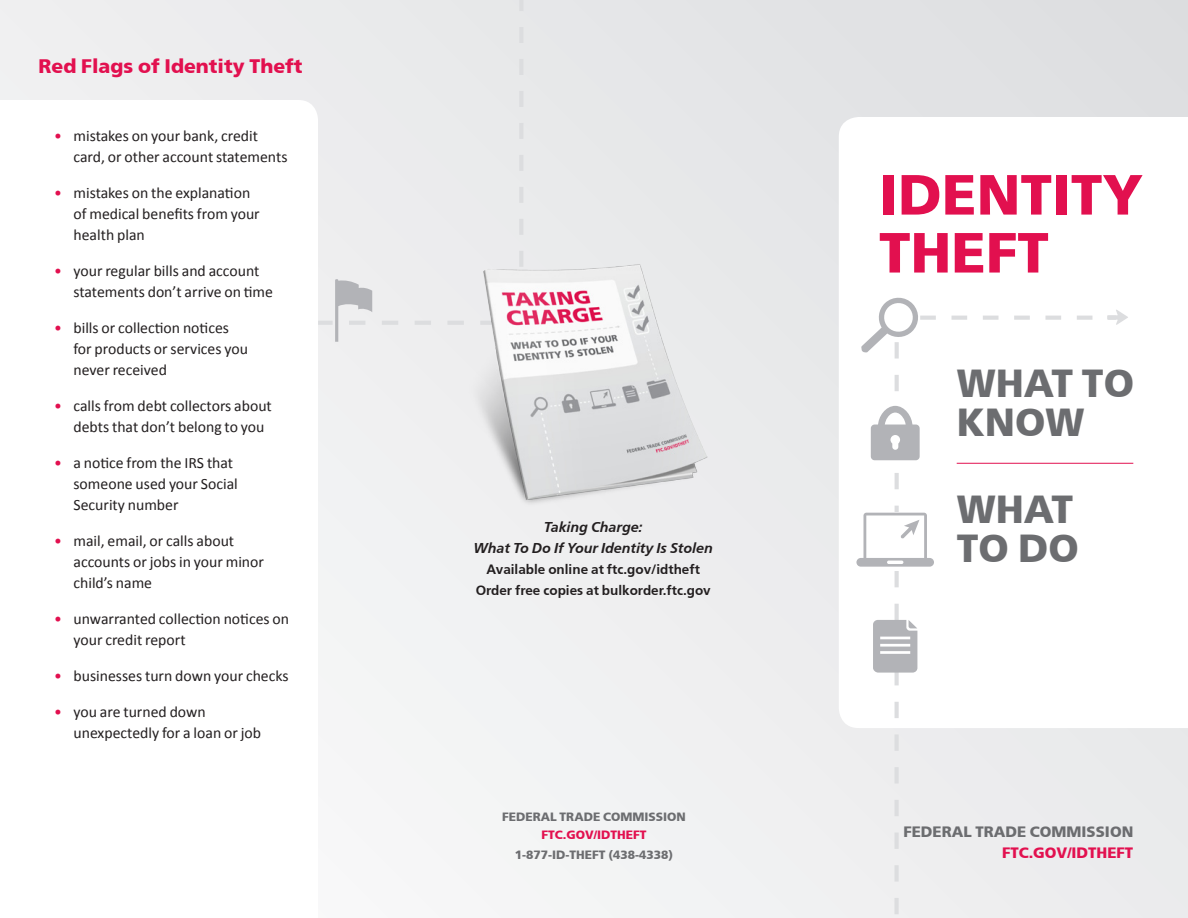
<style>
.page{position:relative;width:1188px;height:918px;background:#fff}
.page>*{position:absolute;margin:0;border:0;box-sizing:border-box;transform-origin:0 0}
.Head{font:56.55px/57.9px "Frutiger B Lack";color:#e2104f}
.Head-2{font:39px/39px "Frutiger B Lack";color:#6c6d70}
.Head-3{font:19.5px "Frutiger B Lack";color:#e2104f}
.short_bullets{font:15.75px/21px "Calibri";color:#231f20}
.Head_2{font:15px "Frutiger B Lack";color:#6c6d70}
.Head_2-2{font:15px "Frutiger B Lack";color:#e2104f}
.Body{font:italic 700 14.25px/21px "Frutiger";color:#231f20;text-align:center}
.Body-2{font:700 13.5px/21px "Frutiger";color:#231f20;text-align:center}
.Head_2-3{font:12px "Frutiger B Lack";color:#6c6d70}
.Head_2-4{font:12px "Frutiger B Lack";color:#e2104f}
.s1{color:#e2104f}
</style>
<div class="page">
<div style="left:0;top:0;width:1188px;height:918px;background:linear-gradient(to right,#f3f3f4,#e1e3e4)"></div>
<div style="left:287px;top:0;width:239px;height:279px;background:#eaebec"></div>
<svg style="left:839px;top:117px;width:349px;height:611px"></svg>
<svg style="left:0;top:100px;width:318px;height:818px"></svg>
<svg style="left:1107px;top:309px;width:21px;height:16px"></svg>
<svg style="left:1092px;top:314px;width:28px;height:604px"></svg>
<svg style="left:856px;top:296px;width:236px;height:622px"></svg>
<img style="left:451px;top:253px;width:271px;height:278px">
<hr style="left:957px;top:463px;width:176px;height:1px;background:#e2104f">
<svg style="left:316px;top:279px;width:189px;height:63px"></svg>
<p class="Head-3" style="left:39px;top:54px;width:266px">Red Flags of Identity Theft</p>
<p class="short_bullets" style="left:74px;top:125px;width:216px;text-indent:-20px"><span class="s1">•</span> mistakes on your bank, credit card, or other account statements</p>
<p class="short_bullets" style="left:74px;top:182px;width:188px;text-indent:-20px"><span class="s1">•</span> mistakes on the explanation of medical benefits from your health plan</p>
<p class="short_bullets" style="left:74px;top:260px;width:201px;text-indent:-20px"><span class="s1">•</span> your regular bills and account statements don’t arrive on time</p>
<p class="short_bullets" style="left:74px;top:317px;width:176px;text-indent:-20px"><span class="s1">•</span> bills or collection notices for products or services you never received</p>
<p class="short_bullets" style="left:74px;top:395px;width:200px;text-indent:-20px"><span class="s1">•</span> calls from debt collectors about debts that don’t belong to you</p>
<p class="short_bullets" style="left:74px;top:452px;width:166px;text-indent:-20px"><span class="s1">•</span> a notice from the IRS that someone used your Social<br>Security number</p>
<p class="short_bullets" style="left:74px;top:530px;width:192px;text-indent:-20px"><span class="s1">•</span> mail, email, or calls about accounts or jobs in your minor child’s name</p>
<p class="short_bullets" style="left:74px;top:608px;width:217px;text-indent:-20px"><span class="s1">•</span> unwarranted collection notices on your credit report</p>
<p class="short_bullets" style="left:54px;top:665px;width:236px"><span class="s1">•</span> businesses turn down your checks</p>
<p class="short_bullets" style="left:74px;top:701px;width:189px;text-indent:-20px"><span class="s1">•</span> you are turned down unexpectedly for a loan or job</p>
<p class="Body" style="left:474px;top:516px;width:241px">Taking Charge:<br>What To Do If Your Identity Is Stolen</p>
<p class="Body-2" style="left:476px;top:559px;width:237px">Available online at ftc.gov/idtheft<br>Order free copies at bulkorder.ftc.gov</p>
<p class="Head_2-3" style="left:502px;top:809px;width:185px">FEDERAL TRADE COMMISSION</p>
<p class="Head_2-4" style="left:541px;top:827px;width:107px">FTC.GOV/IDTHEFT</p>
<p class="Head_2-3" style="left:515px;top:848px;width:160px">1-877-ID-THEFT (438-4338)</p>
<p class="Head" style="left:879px;top:165px;width:266px">IDENTITY<br>THEFT</p>
<p class="Head-2" style="left:957px;top:363px;width:179px">WHAT TO<br>KNOW</p>
<p class="Head-2" style="left:957px;top:489px;width:124px">WHAT<br>TO DO</p>
<p class="Head_2" style="left:903px;top:823px;width:231px">FEDERAL TRADE COMMISSION</p>
<p class="Head_2-2" style="left:1002px;top:844px;width:133px">FTC.GOV/IDTHEFT</p>
</div>
